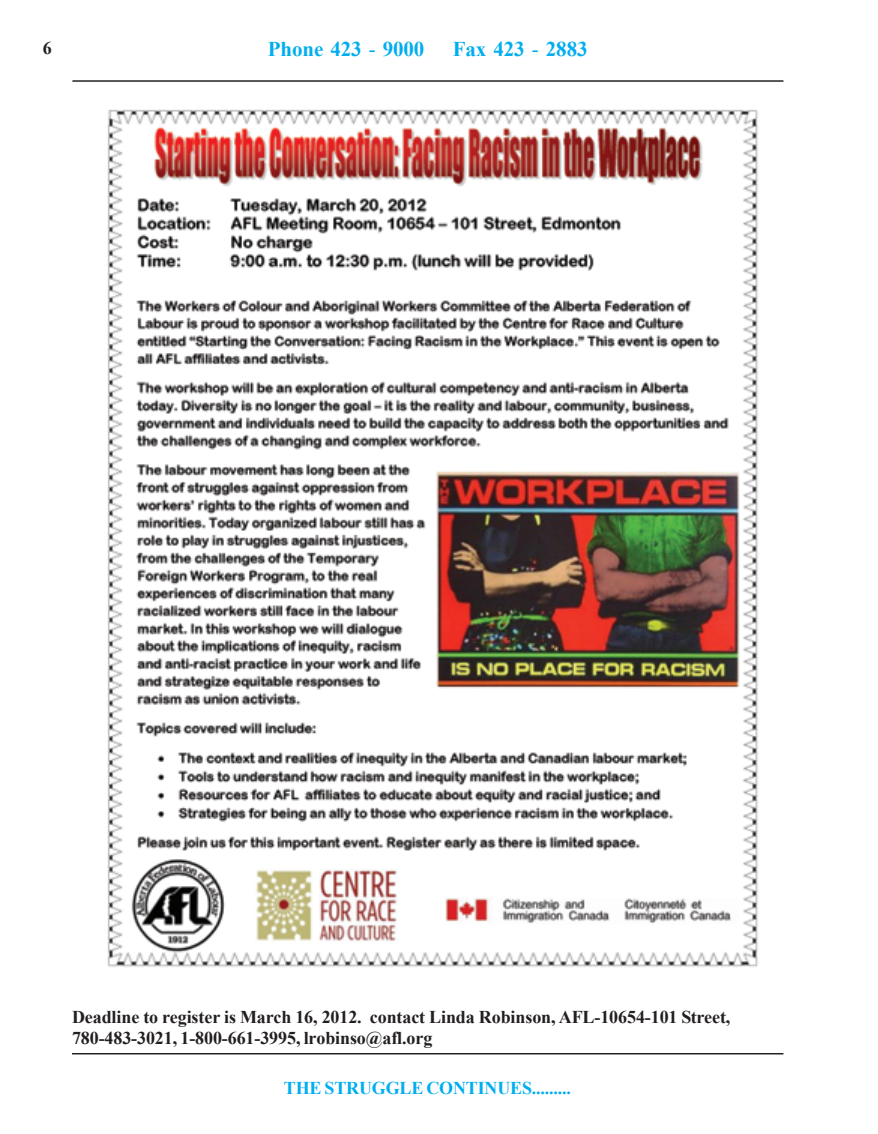
<style>
.page{position:relative;width:878px;height:1134px;background:#fff}
.page>*{position:absolute;margin:0;border:0;box-sizing:border-box;transform-origin:0 0}
.t1{font:700 21px "Times New Roman";letter-spacing:-.005em;color:#00aeef}
.t2{font:700 18px/21.6px "Times New Roman";letter-spacing:-.005em;color:#231f20}
.t3{font:700 18px "Times New Roman";letter-spacing:-.01em;color:#00aeef}
.s1{font-weight:400}
</style>
<div class="page">
<hr style="left:72px;top:1053px;width:711px;height:1px;background:#231f20">
<hr style="left:72px;top:80px;width:711px;height:2px;background:#231f20">
<img style="left:107px;top:109px;width:651px;height:858px">
<p class="t2" style="left:43px;top:36px;width:10px">6</p>
<p class="t1" style="left:268px;top:34px;width:158px">Phone 423 <span class="s1">-</span> 9000</p>
<p class="t1" style="left:452px;top:34px;width:136px">Fax 423 <span class="s1">-</span> 2883</p>
<p class="t2" style="left:72px;top:1006px;width:660px">Deadline to register is March 16, 2012. contact Linda Robinson, AFL-10654-101 Street,<br>780-483-3021, 1-800-661-3995, lrobinso@afl.org</p>
<p class="t3" style="left:284px;top:1076px;width:288px">THE STRUGGLE CONTINUES.........</p>
</div>
